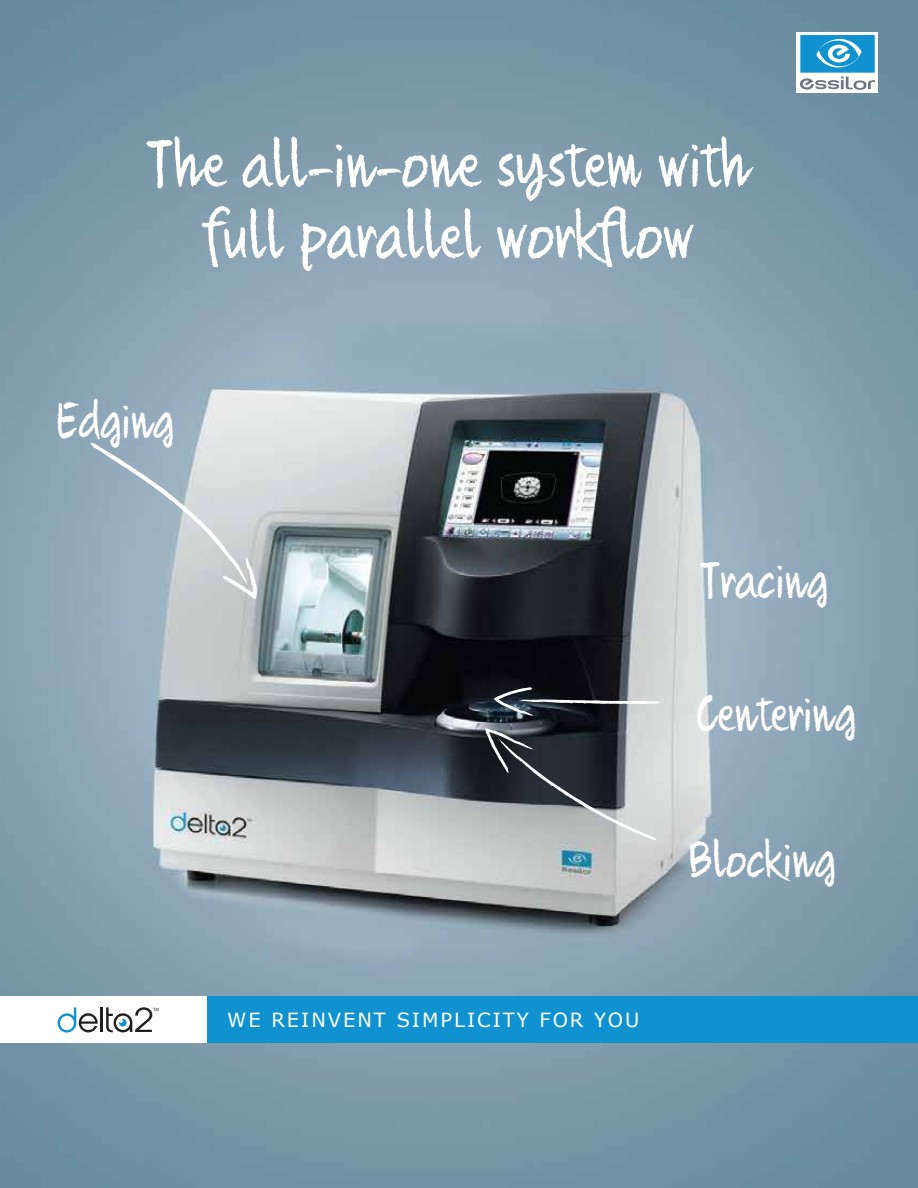
<style>
.page{position:relative;width:918px;height:1188px;background:#fff}
.page>*{position:absolute;margin:0;border:0;box-sizing:border-box;transform-origin:0 0}
.t1{font:59.4px/71.4px "Quikhand 1.1";color:#fff;text-align:center}
.t2{font:45px "Quikhand 1.1";color:#fff}
.t3{font:19.5px "Verdana";letter-spacing:.1em;color:#fff}
</style>
<div class="page">
<img style="left:0;top:0;width:918px;height:1188px">
<div style="left:207px;top:996px;width:711px;height:47px;background:#0f92cf"></div>
<div style="left:0;top:996px;width:207px;height:47px;background:#fff"></div>
<div style="left:797px;top:32px;width:81px;height:60px;background:#fff"></div>
<svg style="left:800px;top:77px;width:75px;height:13px"></svg>
<div style="left:800px;top:35px;width:75px;height:38px;background:#0f92cf"></div>
<svg style="left:816px;top:39px;width:46px;height:29px"></svg>
<svg style="left:91px;top:443px;width:166px;height:156px;background:#b5c2cb"></svg>
<svg style="left:485px;top:728px;width:171px;height:112px;background:#6f7477"></svg>
<svg style="left:494px;top:687px;width:166px;height:29px;background:#55595f"></svg>
<svg style="left:58px;top:1007px;width:40px;height:26px"></svg>
<hr style="left:100px;top:1007px;width:3px;height:25px;background:#231f20">
<svg style="left:106px;top:1007px;width:53px;height:25px"></svg>
<p class="t1" style="left:148px;top:129px;width:605px">The all-in-one system with full parallel workflow</p>
<p class="t2" style="left:58px;top:392px;width:118px">Edging</p>
<p class="t3" style="left:227px;top:1007px;width:414px">WE REINVENT SIMPLICITY FOR YOU</p>
<p class="t2" style="left:701px;top:551px;width:129px">Tracing</p>
<p class="t2" style="left:697px;top:685px;width:160px">Centering</p>
<p class="t2" style="left:690px;top:831px;width:148px">Blocking</p>
</div>
